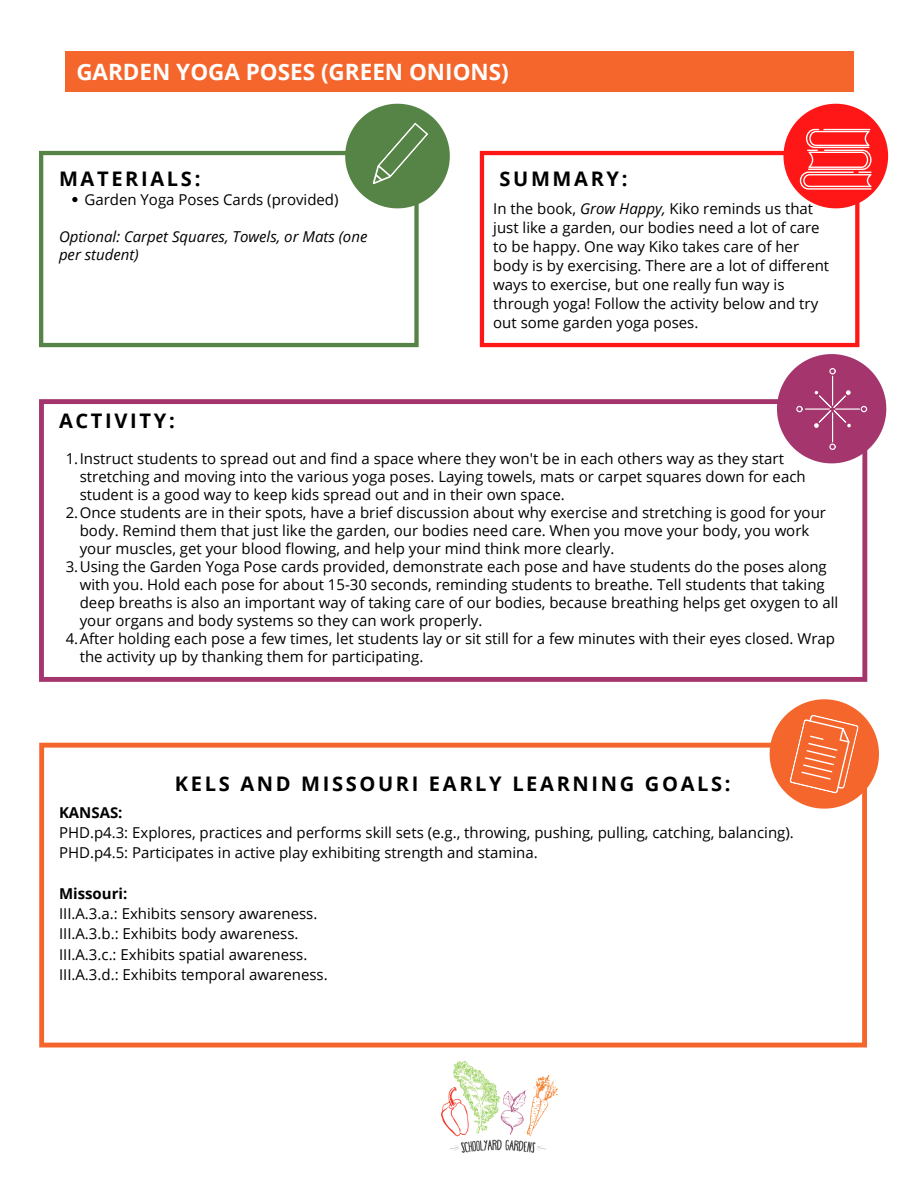
<style>
.page{position:relative;width:918px;height:1188px;background:#fff}
.page>*{position:absolute;margin:0;border:0;box-sizing:border-box;transform-origin:0 0}
.t1{font:700 22.5px "Open Sans";color:#fff}
.t2{font:700 20.1px "Open Sans";letter-spacing:.13em;color:#000}
.t3{font:15px/18px "Open Sans";color:#000}
.t4{font:italic 15px/18.5px "Open Sans";color:#000}
.t5{font:700 15px "Open Sans";color:#000}
.s1{font-style:italic}
</style>
<div class="page">
<div style="left:65px;top:52px;width:788px;height:40px;background:#f5662c"></div>
<svg style="left:39px;top:743px;width:828px;height:304px"></svg>
<svg style="left:770px;top:699px;width:109px;height:110px"></svg>
<svg style="left:414px;top:343px;width:5px;height:4px"></svg>
<hr style="left:39px;top:155px;width:4px;height:188px;background:#568446">
<svg style="left:39px;top:343px;width:4px;height:4px"></svg>
<div style="left:414px;top:155px;width:5px;height:188px;background:#568446"></div>
<hr style="left:43px;top:343px;width:371px;height:4px;background:#568446">
<svg style="left:39px;top:151px;width:4px;height:4px"></svg>
<hr style="left:43px;top:151px;width:371px;height:4px;background:#568446">
<svg style="left:345px;top:104px;width:105px;height:104px"></svg>
<svg style="left:855px;top:343px;width:4px;height:4px"></svg>
<hr style="left:480px;top:155px;width:4px;height:188px;background:#ff1616">
<svg style="left:480px;top:343px;width:4px;height:4px"></svg>
<svg style="left:855px;top:208px;width:4px;height:135px"></svg>
<hr style="left:484px;top:343px;width:371px;height:4px;background:#ff1616">
<svg style="left:480px;top:151px;width:4px;height:4px"></svg>
<hr style="left:484px;top:151px;width:371px;height:4px;background:#ff1616">
<svg style="left:39px;top:399px;width:828px;height:283px"></svg>
<svg style="left:783px;top:104px;width:105px;height:104px"></svg>
<svg style="left:777px;top:354px;width:109px;height:109px"></svg>
<svg style="left:72px;top:197px;width:6px;height:5px"></svg>
<img style="left:442px;top:1061px;width:116px;height:92px">
<p class="t1" style="left:76px;top:56px;width:434px">GARDEN YOGA POSES (GREEN ONIONS)</p>
<p class="t2" style="left:59px;top:164px;width:143px">MATERIALS:</p>
<p class="t2" style="left:500px;top:164px;width:130px">SUMMARY:</p>
<p class="t3" style="left:85px;top:190px;width:256px">Garden Yoga Poses Cards (provided)</p>
<p class="t4" style="left:59px;top:227px;width:310px">Optional: Carpet Squares, Towels, or Mats (one per student)</p>
<p class="t2" style="left:59px;top:407px;width:117px">ACTIVITY:</p>
<p class="t3" style="left:493px;top:198px;width:338px;line-height:19.2px">In the book, <span class="s1">Grow Happy,</span> Kiko reminds us that just like a garden, our bodies need a lot of care to be happy. One way Kiko takes care of her body is by exercising. There are a lot of different ways to exercise, but one really fun way is through yoga! Follow the activity below and try out some garden yoga poses.</p>
<p class="t3" style="left:80px;top:449px;width:727px;text-indent:-14px">1.Instruct students to spread out and find a space where they won't be in each others way as they start stretching and moving into the various yoga poses. Laying towels, mats or carpet squares down for each student is a good way to keep kids spread out and in their own space.</p>
<p class="t3" style="left:80px;top:503px;width:748px;text-indent:-14px">2.Once students are in their spots, have a brief discussion about why exercise and stretching is good for your body. Remind them that just like the garden, our bodies need care. When you move your body, you work your muscles, get your blood flowing, and help your mind think more clearly.</p>
<p class="t3" style="left:80px;top:557px;width:760px;text-indent:-14px">3.Using the Garden Yoga Pose cards provided, demonstrate each pose and have students do the poses along with you. Hold each pose for about 15-30 seconds, reminding students to breathe. Tell students that taking deep breaths is also an important way of taking care of our bodies, because breathing helps get oxygen to all your organs and body systems so they can work properly.</p>
<p class="t3" style="left:80px;top:629px;width:757px;text-indent:-14px">4.After holding each pose a few times, let students lay or sit still for a few minutes with their eyes closed. Wrap the activity up by thanking them for participating.</p>
<p class="t2" style="left:175px;top:769px;width:557px">KELS AND MISSOURI EARLY LEARNING GOALS:</p>
<p class="t5" style="left:59px;top:802px;width:65px">KANSAS:</p>
<p class="t3" style="left:59px;top:823px;width:736px">PHD.p4.3: Explores, practices and performs skill sets (e.g., throwing, pushing, pulling, catching, balancing).</p>
<p class="t3" style="left:59px;top:843px;width:480px">PHD.p4.5: Participates in active play exhibiting strength and stamina.</p>
<p class="t5" style="left:59px;top:883px;width:70px">Missouri:</p>
<p class="t3" style="left:59px;top:904px;width:260px">III.A.3.a.: Exhibits sensory awareness.</p>
<p class="t3" style="left:59px;top:924px;width:241px">III.A.3.b.: Exhibits body awareness.</p>
<p class="t3" style="left:59px;top:945px;width:250px">III.A.3.c.: Exhibits spatial awareness.</p>
<p class="t3" style="left:59px;top:965px;width:270px">III.A.3.d.: Exhibits temporal awareness.</p>
</div>
